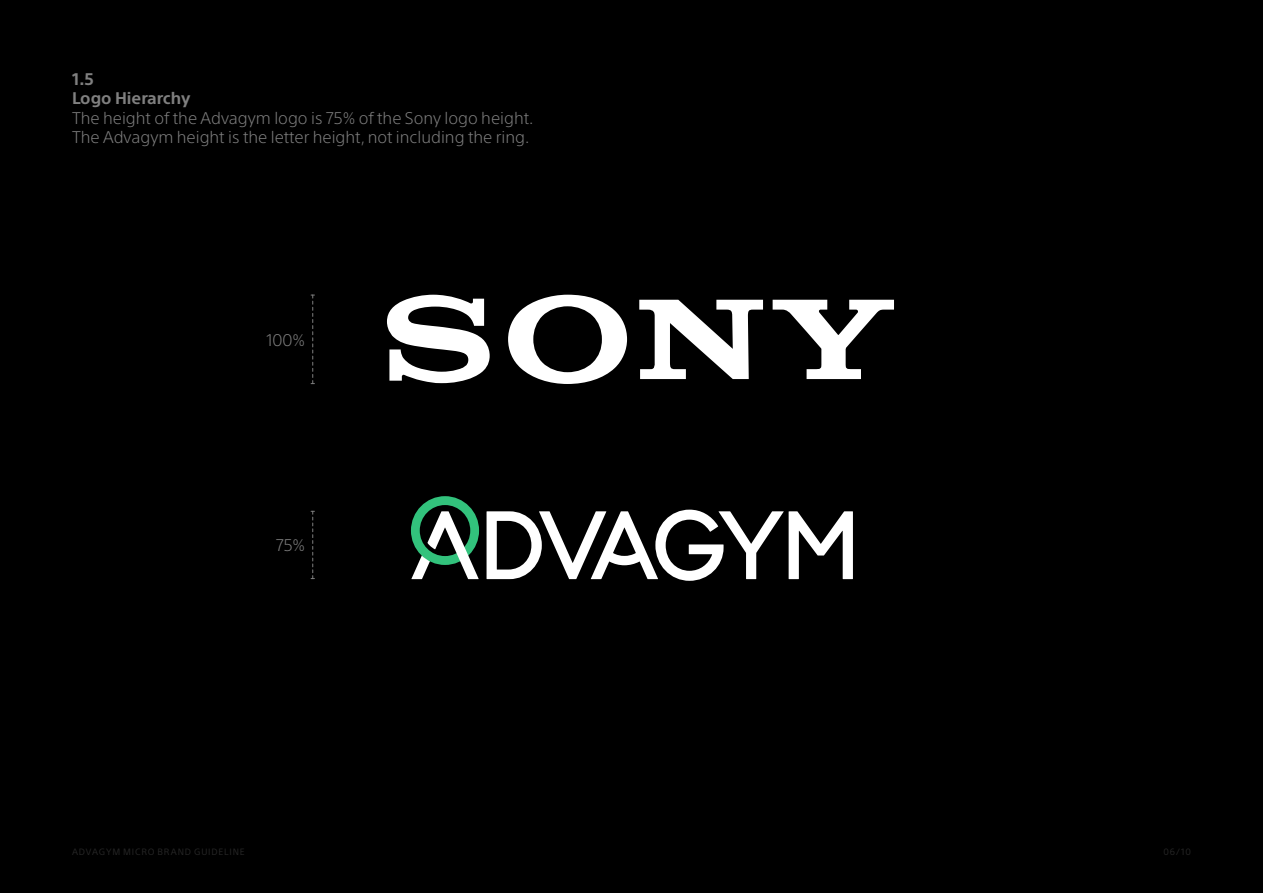
<style>
.page{position:relative;width:1263px;height:893px;background:#000}
.page>*{position:absolute;margin:0;border:0;box-sizing:border-box;transform-origin:0 0}
.Info_Text{font:300 16.5px "SST Pro";color:#808080}
.Info_Subhead{font:300 16.5px "SST Pro";color:#808080}
.Info_Subhead-2{font:700 16.5px "SST Pro";color:#808080}
.t1{font:9px "SST Pro";letter-spacing:.095em;color:#262626}
</style>
<div class="page">
<svg style="left:411px;top:496px;width:68px;height:83px"></svg>
<svg style="left:486px;top:510px;width:367px;height:71px"></svg>
<svg style="left:311px;top:511px;width:3px;height:68px"></svg>
<svg style="left:311px;top:295px;width:3px;height:89px"></svg>
<svg style="left:508px;top:295px;width:119px;height:89px"></svg>
<svg style="left:387px;top:295px;width:103px;height:88px"></svg>
<svg style="left:639px;top:300px;width:124px;height:79px"></svg>
<svg style="left:773px;top:300px;width:121px;height:79px"></svg>
<p class="Info_Subhead-2" style="left:72px;top:69px;width:23px">1.5</p>
<p class="Info_Subhead-2" style="left:72px;top:89px;width:120px">Logo Hierarchy</p>
<p class="Info_Subhead" style="left:72px;top:108px;width:463px">The height of the Advagym logo is 75% of the Sony logo height.</p>
<p class="Info_Text" style="left:72px;top:128px;width:459px">The Advagym height is the letter height, not including the ring.</p>
<p class="Info_Text" style="left:266px;top:330px;width:40px">100%</p>
<p class="Info_Text" style="left:276px;top:536px;width:31px">75%</p>
<p class="t1" style="left:72px;top:846px;width:174px">ADVAGYM MICRO BRAND GUIDELINE</p>
<p class="t1" style="left:1163px;top:846px;width:29px">06/10</p>
</div>
